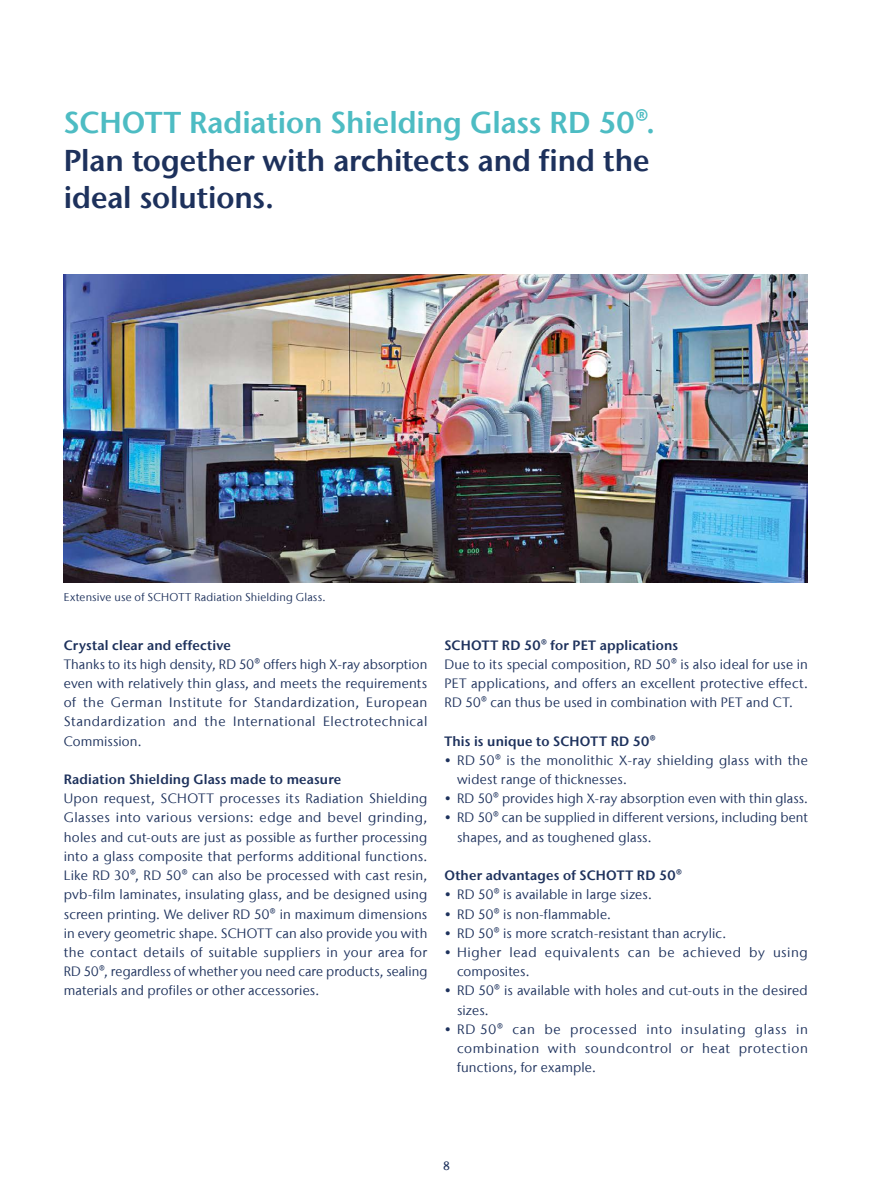
<style>
.page{position:relative;width:893px;height:1191px;background:#fff}
.page>*{position:absolute;margin:0;border:0;box-sizing:border-box;transform-origin:0 0}
.t1{font:600 30px/37.5px "Stone Sans IIITC Com";letter-spacing:-.005em;color:#1d315c}
.t2{font:600 30px "Stone Sans IIITC Com";letter-spacing:-.005em;color:#4dbcc3}
.t3{font:13.5px/19.2px "Stone Sans IIITC Com";letter-spacing:.015em;color:#1d315c;text-align:justify}
.t4{font:600 13.5px "Stone Sans IIITC Com";letter-spacing:.015em;color:#1d315c}
.t5{font:13.5px/19.2px "Stone Sans IIITC Com";letter-spacing:.04em;color:#1d315c}
.t6{font:500 12px "Stone Sans IIITC Com";color:#1d315c}
.t7{font:11.25px "Stone Sans IIITC Com";letter-spacing:.02em;color:#1d315c}
</style>
<div class="page">
<img style="left:64px;top:274px;width:744px;height:308px">
<h1 class="t2" style="left:64px;top:103px;width:593px">SCHOTT Radiation Shielding Glass RD 50®.</h1>
<h1 class="t1" style="left:64px;top:141px;width:587px">Plan together with architects and find the ideal solutions.</h1>
<p class="t7" style="left:64px;top:590px;width:263px">Extensive use of SCHOTT Radiation Shielding Glass.</p>
<p class="t4" style="left:64px;top:636px;width:169px">Crystal clear and effective</p>
<p class="t3" style="left:64px;top:654px;width:365px">Thanks to its high density, RD 50® offers high X-ray absorption even with relatively thin glass, and meets the requirements of the German Institute for Standardization, European Standardization and the International Electrotechnical Commission.</p>
<p class="t4" style="left:64px;top:770px;width:279px">Radiation Shielding Glass made to measure</p>
<p class="t3" style="left:64px;top:789px;width:365px">Upon request, SCHOTT processes its Radiation Shielding Glasses into various versions: edge and bevel grinding, holes and cut-outs are just as possible as further processing into a glass composite that performs additional functions.<br>Like RD 30®, RD 50® can also be processed with cast resin, pvb-film laminates, insulating glass, and be designed using screen printing. We deliver RD 50® in maximum dimensions in every geometric shape. SCHOTT can also provide you with the contact details of suitable suppliers in your area for RD 50®, regardless of whether you need care products, sealing materials and profiles or other accessories.</p>
<p class="t4" style="left:444px;top:636px;width:235px">SCHOTT RD 50® for PET applications</p>
<p class="t3" style="left:444px;top:654px;width:365px">Due to its special composition, RD 50® is also ideal for use in PET applications, and offers an excellent protective effect.<br>RD 50® can thus be used in combination with PET and CT.</p>
<p class="t4" style="left:444px;top:732px;width:213px">This is unique to SCHOTT RD 50®</p>
<p class="t3" style="left:457px;top:750px;width:352px;text-indent:-13px">• RD 50® is the monolithic X-ray shielding glass with the widest range of thicknesses.</p>
<p class="t3" style="left:444px;top:789px;width:365px">• RD 50® provides high X-ray absorption even with thin glass.</p>
<p class="t3" style="left:457px;top:808px;width:352px;text-indent:-13px">• RD 50® can be supplied in different versions, including bent shapes, and as toughened glass.</p>
<p class="t4" style="left:444px;top:866px;width:239px">Other advantages of SCHOTT RD 50®</p>
<p class="t3" style="left:444px;top:885px;width:209px">• RD 50® is available in large sizes.</p>
<p class="t3" style="left:444px;top:904px;width:168px">• RD 50® is non-flammable.</p>
<p class="t3" style="left:444px;top:923px;width:283px">• RD 50® is more scratch-resistant than acrylic.</p>
<p class="t5" style="left:457px;top:942px;width:352px;text-indent:-13px">• Higher lead equivalents can be achieved by using composites.</p>
<p class="t3" style="left:457px;top:981px;width:352px;text-indent:-13px">• RD 50® is available with holes and cut-outs in the desired sizes.</p>
<p class="t3" style="left:457px;top:1019px;width:352px;text-indent:-13px">• RD 50® can be processed into insulating glass in combination with soundcontrol or heat protection functions, for example.</p>
<p class="t6" style="left:443px;top:1158px;width:8px">8</p>
</div>
